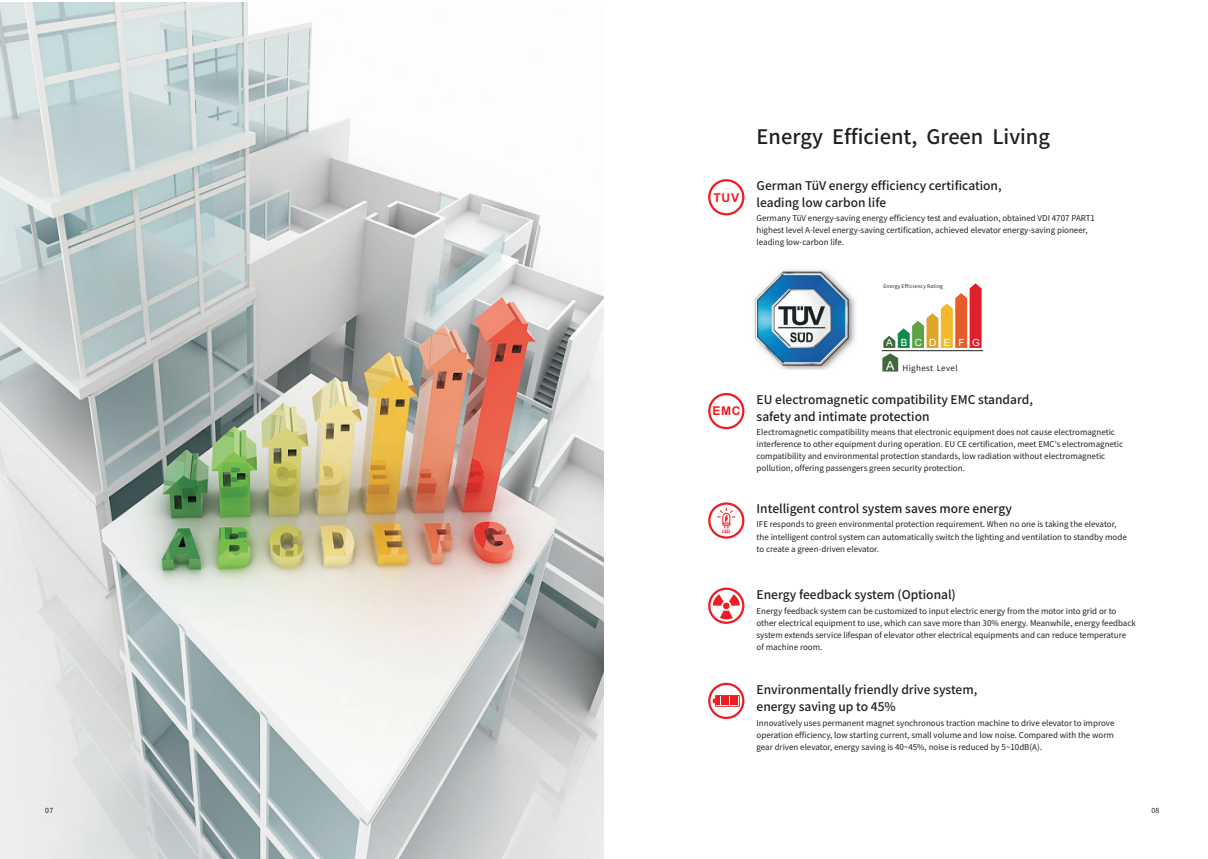
<style>
.page{position:relative;width:1208px;height:859px;background:#fff}
.page>*{position:absolute;margin:0;border:0;box-sizing:border-box;transform-origin:0 0}
.t1{font:500 20px "Source Han Sans CN";color:#231f20}
.t2{font:12.4px "Arial";color:#fff}
.t3{font:700 12.2px "Arial";color:#ee1d23}
.t4{font:700 12.1px "Arial";color:#ee1d23}
.t5{font:500 12px/16.9px "Source Han Sans CN";color:#231f20}
.t6{font:9.9px "Arial";letter-spacing:.76em;color:#fff}
.t7{font:8px/12.2px "Source Han Sans CN";color:#231f20}
.t8{font:8px "Source Han Sans CN";letter-spacing:.045em;color:#231f20}
.t9{font:7px "Source Han Sans CN";color:#231f20}
.t10{font:5px "Source Han Sans CN";letter-spacing:.045em;color:#231f20}
.t11{font:700 4.4px "Microsoft Ya Hei";color:#ee1d23}
</style>
<div class="page">
<img style="left:0;top:3px;width:604px;height:856px">
<svg style="left:882px;top:283px;width:99px;height:88px"></svg>
<hr style="left:881px;top:350px;width:102px;height:1px;background:#231f20">
<svg style="left:717px;top:508px;width:18px;height:20px"></svg>
<div style="left:708px;top:502px;width:36px;height:37px;border:2px solid #ee1d23;border-radius:50%"></div>
<div style="left:708px;top:393px;width:36px;height:36px;border:2px solid #ee1d23;border-radius:50%"></div>
<div style="left:708px;top:179px;width:36px;height:36px;border:2px solid #ee1d23;border-radius:50%"></div>
<div style="left:708px;top:588px;width:36px;height:36px;border:2px solid #ee1d23;border-radius:50%"></div>
<svg style="left:713px;top:594px;width:27px;height:25px"></svg>
<div style="left:708px;top:683px;width:36px;height:36px;border:2px solid #ee1d23;border-radius:50%"></div>
<svg style="left:713px;top:695px;width:27px;height:12px"></svg>
<img style="left:754px;top:269px;width:102px;height:100px">
<h3 class="t3" style="left:713px;top:193px;width:27px">TUV</h3>
<h1 class="t1" style="left:756px;top:126px;width:295px">Energy Efficient, Green Living</h1>
<h3 class="t5" style="left:756px;top:177px;width:247px">German TüV energy efficiency certification, leading low carbon life</h3>
<p class="t7" style="left:756px;top:212px;width:340px">Germany TüV energy-saving energy efficiency test and evaluation, obtained VDI 4707 PART1 highest level A-level energy-saving certification, achieved elevator energy-saving pioneer, leading low-carbon life.</p>
<p class="t10" style="left:883px;top:284px;width:61px">Energy Efficiency Rating</p>
<h3 class="t4" style="left:712px;top:407px;width:30px">EMC</h3>
<p class="t11" style="left:722px;top:529px;width:10px">LED</p>
<p class="t6" style="left:886px;top:339px;width:95px">ABCDEFG</p>
<h2 class="t2" style="left:886px;top:360px;width:10px">A</h2>
<p class="t8" style="left:902px;top:364px;width:57px">Highest Level</p>
<h3 class="t5" style="left:756px;top:391px;width:278px">EU electromagnetic compatibility EMC standard, safety and intimate protection</h3>
<p class="t7" style="left:756px;top:426px;width:368px">Electromagnetic compatibility means that electronic equipment does not cause electromagnetic interference to other equipment during operation. EU CE certification, meet EMC's electromagnetic compatibility and environmental protection standards, low radiation without electromagnetic pollution, offering passengers green security protection.</p>
<h3 class="t5" style="left:756px;top:500px;width:257px">Intelligent control system saves more energy</h3>
<p class="t7" style="left:756px;top:518px;width:372px">IFE responds to green environmental protection requirement. When no one is taking the elevator, the intelligent control system can automatically switch the lighting and ventilation to standby mode to create a green-driven elevator.</p>
<h3 class="t5" style="left:756px;top:586px;width:201px">Energy feedback system (Optional)</h3>
<p class="t7" style="left:756px;top:605px;width:381px">Energy feedback system can be customized to input electric energy from the motor into grid or to other electrical equipment to use, which can save more than 30% energy. Meanwhile, energy feedback system extends service lifespan of elevator other electrical equipments and can reduce temperature<br>of machine room.</p>
<h3 class="t5" style="left:756px;top:681px;width:222px">Environmentally friendly drive system, energy saving up to 45%</h3>
<p class="t7" style="left:756px;top:716px;width:359px;text-align:justify">Innovatively uses permanent magnet synchronous traction machine to drive elevator to improve operation efficiency, low starting current, small volume and low noise. Compared with the worm gear driven elevator, energy saving is 40~45%, noise is reduced by 5~10dB(A).</p>
<p class="t9" style="left:45px;top:807px;width:10px">07</p>
<p class="t9" style="left:1151px;top:807px;width:10px">08</p>
</div>
